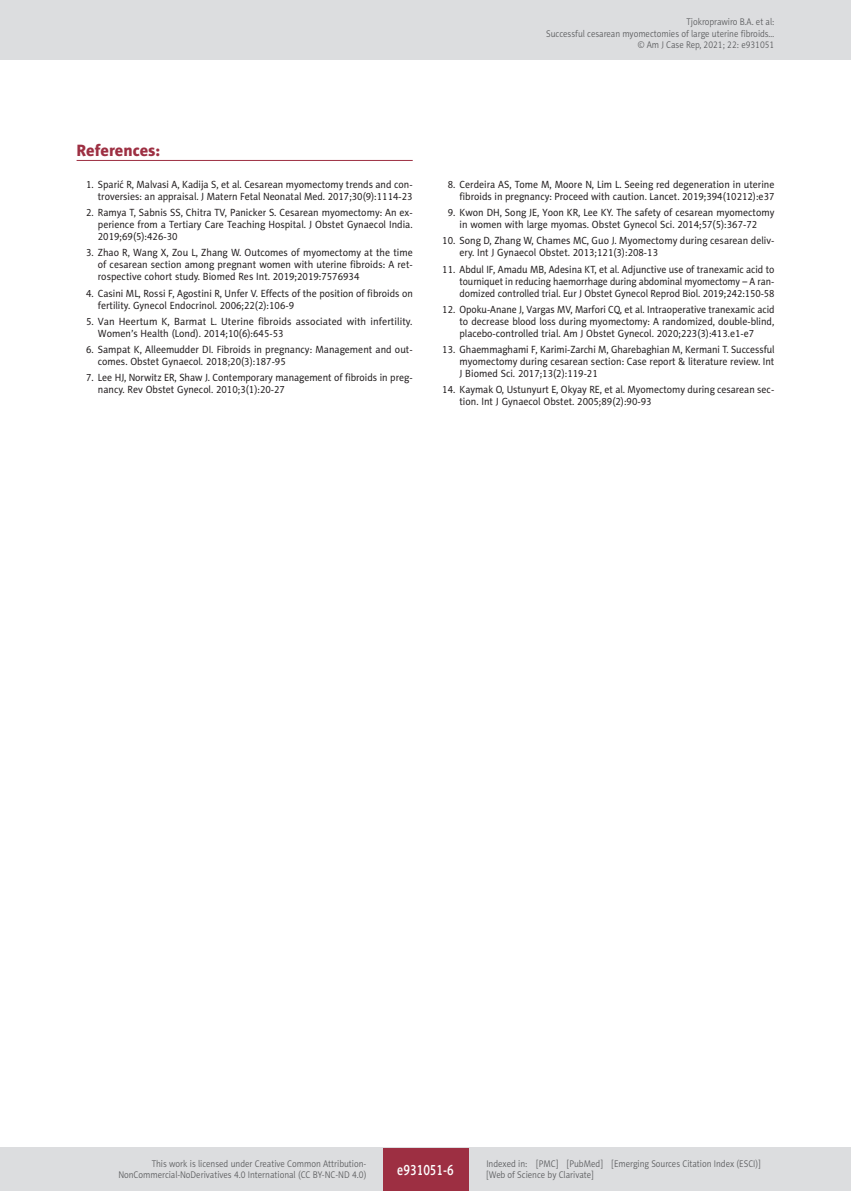
<style>
.page{position:relative;width:851px;height:1191px;background:#fff}
.page>*{position:absolute;margin:0;border:0;box-sizing:border-box;transform-origin:0 0}
.AJCR_Referencje_Tytu{font:16.5px "Naomi Sans EFN Heavy";color:#9d2f42}
.t1{font:15px "Naomi Sans EFN Medium";color:#fff;scale:.8 1}
.AJCR_Referencje_punk{font:10.5px/12px "Naomi Sans EFN";color:#231f20;scale:.95 1}
.AJCR_Referencje_punk-2{font:10.5px/12px "Naomi Sans EFN";color:#231f20;text-align:justify;scale:.94 1}
.AJCR_Referencje_punk-3{font:10.5px/12px "Naomi Sans EFN";color:#231f20}
.t2{font:9.75px/11.2px "Naomi Sans EFN Light";color:#57585a;text-align:right;scale:.9 1}
</style>
<div class="page">
<hr style="left:77px;top:160px;width:335px;height:1px;background:#9d2f42">
<div style="left:0;top:0;width:850px;height:60px;background:#dcdddf"></div>
<div style="left:0;top:1148px;width:850px;height:43px;background:#dcdddf"></div>
<div style="left:383px;top:1147px;width:85px;height:43px;background:#9d2f42"></div>
<p class="t2" style="left:546px;top:16px;width:255px">Tjokroprawiro B.A. et al:<br>Successful cesarean myomectomies of large uterine fibroids… © Am J Case Rep, 2021; 22: e931051</p>
<p class="AJCR_Referencje_Tytu" style="left:77px;top:140px;width:85px">References:</p>
<p class="AJCR_Referencje_punk" style="left:86px;top:178px;width:345px;text-align:right">1. Sparić R, Malvasi A, Kadija S, et al. Cesarean myomectomy trends and con&shy;troversies: an appraisal. J Matern Fetal Neonatal Med. 2017;30(9):1114-23</p>
<p class="AJCR_Referencje_punk" style="left:98px;top:207px;width:333px;text-align:justify;text-indent:-12px">2. Ramya T, Sabnis SS, Chitra TV, Panicker S. Cesarean myomectomy: An ex&shy;perience from a Tertiary Care Teaching Hospital. J Obstet Gynaecol India.<br>2019;69(5):426-30</p>
<p class="AJCR_Referencje_punk" style="left:98px;top:247px;width:333px;text-align:justify;text-indent:-12px">3. Zhao R, Wang X, Zou L, Zhang W. Outcomes of myomectomy at the time of cesarean section among pregnant women with uterine fibroids: A ret&shy;rospective cohort study. Biomed Res Int. 2019;2019:7576934</p>
<p class="AJCR_Referencje_punk" style="left:98px;top:287px;width:333px;text-indent:-12px">4. Casini ML, Rossi F, Agostini R, Unfer V. Effects of the position of fibroids on fertility. Gynecol Endocrinol. 2006;22(2):106-9</p>
<p class="AJCR_Referencje_punk-3" style="left:98px;top:315px;width:316px;text-indent:-12px">5. Van Heertum K, Barmat L. Uterine fibroids associated with infertility.<br>Women’s Health (Lond). 2014;10(6):645-53</p>
<p class="AJCR_Referencje_punk" style="left:98px;top:344px;width:333px;text-indent:-12px">6. Sampat K, Alleemudder DI. Fibroids in pregnancy: Management and out&shy;comes. Obstet Gynaecol. 2018;20(3):187-95</p>
<p class="AJCR_Referencje_punk" style="left:98px;top:372px;width:333px;text-indent:-12px">7. Lee HJ, Norwitz ER, Shaw J. Contemporary management of fibroids in preg&shy;nancy. Rev Obstet Gynecol. 2010;3(1):20-27</p>
<p class="AJCR_Referencje_punk" style="left:447px;top:178px;width:345px;text-align:right">8. Cerdeira AS, Tome M, Moore N, Lim L. Seeing red degeneration in uterine fibroids in pregnancy: Proceed with caution. Lancet. 2019;394(10212):e37</p>
<p class="AJCR_Referencje_punk" style="left:447px;top:207px;width:345px;text-align:center">9. Kwon DH, Song JE, Yoon KR, Lee KY. The safety of cesarean myomectomy in women with large myomas. Obstet Gynecol Sci. 2014;57(5):367-72</p>
<p class="AJCR_Referencje_punk" style="left:459px;top:235px;width:333px;text-indent:-17px">10. Song D, Zhang W, Chames MC, Guo J. Myomectomy during cesarean deliv&shy;ery. Int J Gynaecol Obstet. 2013;121(3):208-13</p>
<p class="AJCR_Referencje_punk-2" style="left:459px;top:263px;width:336px;text-indent:-17px">11. Abdul IF, Amadu MB, Adesina KT, et al. Adjunctive use of tranexamic acid to tourniquet in reducing haemorrhage during abdominal myomectomy – A ran&shy;domized controlled trial. Eur J Obstet Gynecol Reprod Biol. 2019;242:150-58</p>
<p class="AJCR_Referencje_punk-2" style="left:459px;top:303px;width:336px;text-indent:-17px">12. Opoku-Anane J, Vargas MV, Marfori CQ, et al. Intraoperative tranexamic acid to decrease blood loss during myomectomy: A randomized, double-blind, placebo-controlled trial. Am J Obstet Gynecol. 2020;223(3):413.e1-e7</p>
<p class="AJCR_Referencje_punk-2" style="left:459px;top:344px;width:337px;text-indent:-17px">13. Ghaemmaghami F, Karimi-Zarchi M, Gharebaghian M, Kermani T. Successful myomectomy during cesarean section: Case report &amp; literature review. Int J Biomed Sci. 2017;13(2):119-21</p>
<p class="AJCR_Referencje_punk-2" style="left:459px;top:384px;width:336px;text-indent:-17px">14. Kaymak O, Ustunyurt E, Okyay RE, et al. Myomectomy during cesarean sec&shy;tion. Int J Gynaecol Obstet. 2005;89(2):90-93</p>
<p class="t2" style="left:118px;top:1158px;width:277px">This work is licensed under Creative Common Attribution-<br>NonCommercial-NoDerivatives 4.0 International (CC BY-NC-ND 4.0)</p>
<h2 class="t1" style="left:397px;top:1160px;width:72px">e931051-6</h2>
<p class="t2" style="left:486px;top:1158px;width:306px;text-align:left">Indexed in: [PMC] [PubMed] [Emerging Sources Citation Index (ESCI)] [Web of Science by Clarivate]</p>
</div>
